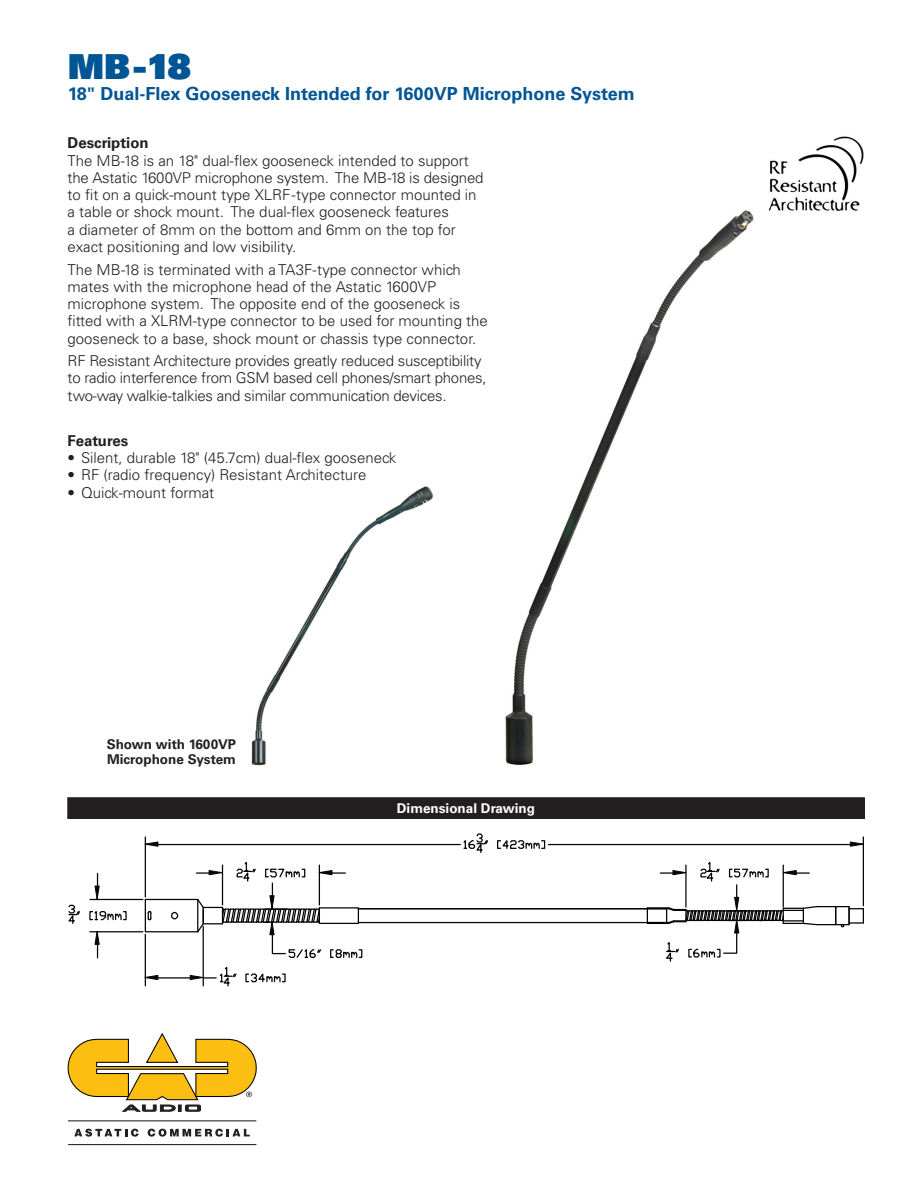
<style>
.page{position:relative;width:918px;height:1188px;background:#fff}
.page>*{position:absolute;margin:0;border:0;box-sizing:border-box;transform-origin:0 0}
.t1{font:34.5px "Univers LT Std X Black";color:#005595}
.t2{font:700 18px "Univers LT Std";color:#005595}
.t3{font:300 15px/17.2px "Univers LT Std";color:#231f20}
.t4{font:700 15px "Univers LT Std";color:#231f20}
.t5{font:700 13.5px/15px "Univers LT Std";color:#231f20}
.t6{font:700 13.5px "Univers LT Std";color:#fff}
</style>
<div class="page">
<div style="left:68px;top:798px;width:796px;height:20px;background:#231f20"></div>
<div style="left:67px;top:797px;width:798px;height:22px;border:1px solid #231f20"></div>
<hr style="left:358px;top:922px;width:309px;height:1px;background:#040503">
<hr style="left:359px;top:908px;width:288px;height:1px;background:#040503">
<hr style="left:145px;top:837px;width:1px;height:60px;background:#040503">
<hr style="left:863px;top:837px;width:1px;height:69px;background:#040503">
<hr style="left:158px;top:844px;width:302px;height:1px;background:#040503">
<hr style="left:548px;top:844px;width:302px;height:1px;background:#040503">
<svg style="left:144px;top:842px;width:14px;height:5px"></svg>
<svg style="left:850px;top:842px;width:13px;height:5px"></svg>
<svg style="left:463px;top:833px;width:26px;height:20px"></svg>
<svg style="left:497px;top:840px;width:48px;height:9px"></svg>
<hr style="left:90px;top:899px;width:53px;height:1px;background:#040503">
<hr style="left:90px;top:931px;width:53px;height:1px;background:#040503">
<svg style="left:95px;top:873px;width:5px;height:28px"></svg>
<svg style="left:95px;top:931px;width:5px;height:27px"></svg>
<svg style="left:68px;top:904px;width:12px;height:20px"></svg>
<svg style="left:89px;top:911px;width:38px;height:10px"></svg>
<svg style="left:142px;top:860px;width:220px;height:127px"></svg>
<svg style="left:647px;top:860px;width:217px;height:102px"></svg>
<img style="left:251px;top:486px;width:182px;height:280px">
<img style="left:505px;top:210px;width:249px;height:555px">
<img style="left:768px;top:136px;width:96px;height:75px">
<svg style="left:67px;top:1033px;width:190px;height:79px"></svg>
<svg style="left:74px;top:1129px;width:65px;height:8px"></svg>
<svg style="left:148px;top:1129px;width:102px;height:8px"></svg>
<hr style="left:68px;top:1120px;width:188px;height:1px;background:#231f20">
<hr style="left:68px;top:1144px;width:188px;height:1px;background:#231f20">
<h1 class="t1" style="left:68px;top:53px;width:125px">MB-18</h1>
<p class="t2" style="left:68px;top:86px;width:568px">18" Dual-Flex Gooseneck Intended for 1600VP Microphone System</p>
<p class="t4" style="left:68px;top:137px;width:83px">Description</p>
<p class="t3" style="left:68px;top:153px;width:417px">The MB-18 is an 18" dual-flex gooseneck intended to support the Astatic 1600VP microphone system. The MB-18 is designed to fit on a quick-mount type XLRF-type connector mounted in a table or shock mount. The dual-flex gooseneck features<br>a diameter of 8mm on the bottom and 6mm on the top for exact positioning and low visibility.</p>
<p class="t3" style="left:68px;top:262px;width:422px">The MB-18 is terminated with a TA3F-type connector which mates with the microphone head of the Astatic 1600VP microphone system. The opposite end of the gooseneck is fitted with a XLRM-type connector to be used for mounting the gooseneck to a base, shock mount or chassis type connector.</p>
<p class="t3" style="left:68px;top:353px;width:421px">RF Resistant Architecture provides greatly reduced susceptibility to radio interference from GSM based cell phones/smart phones, two-way walkie-talkies and similar communication devices.</p>
<p class="t4" style="left:68px;top:435px;width:62px">Features</p>
<p class="t3" style="left:68px;top:450px;width:330px">• Silent, durable 18" (45.7cm) dual-flex gooseneck</p>
<p class="t3" style="left:68px;top:468px;width:300px">• RF (radio frequency) Resistant Architecture</p>
<p class="t3" style="left:68px;top:485px;width:148px">• Quick-mount format</p>
<p class="t5" style="left:107px;top:737px;width:131px">Shown with 1600VP<br>Microphone System</p>
<p class="t6" style="left:397px;top:803px;width:140px">Dimensional Drawing</p>
</div>
